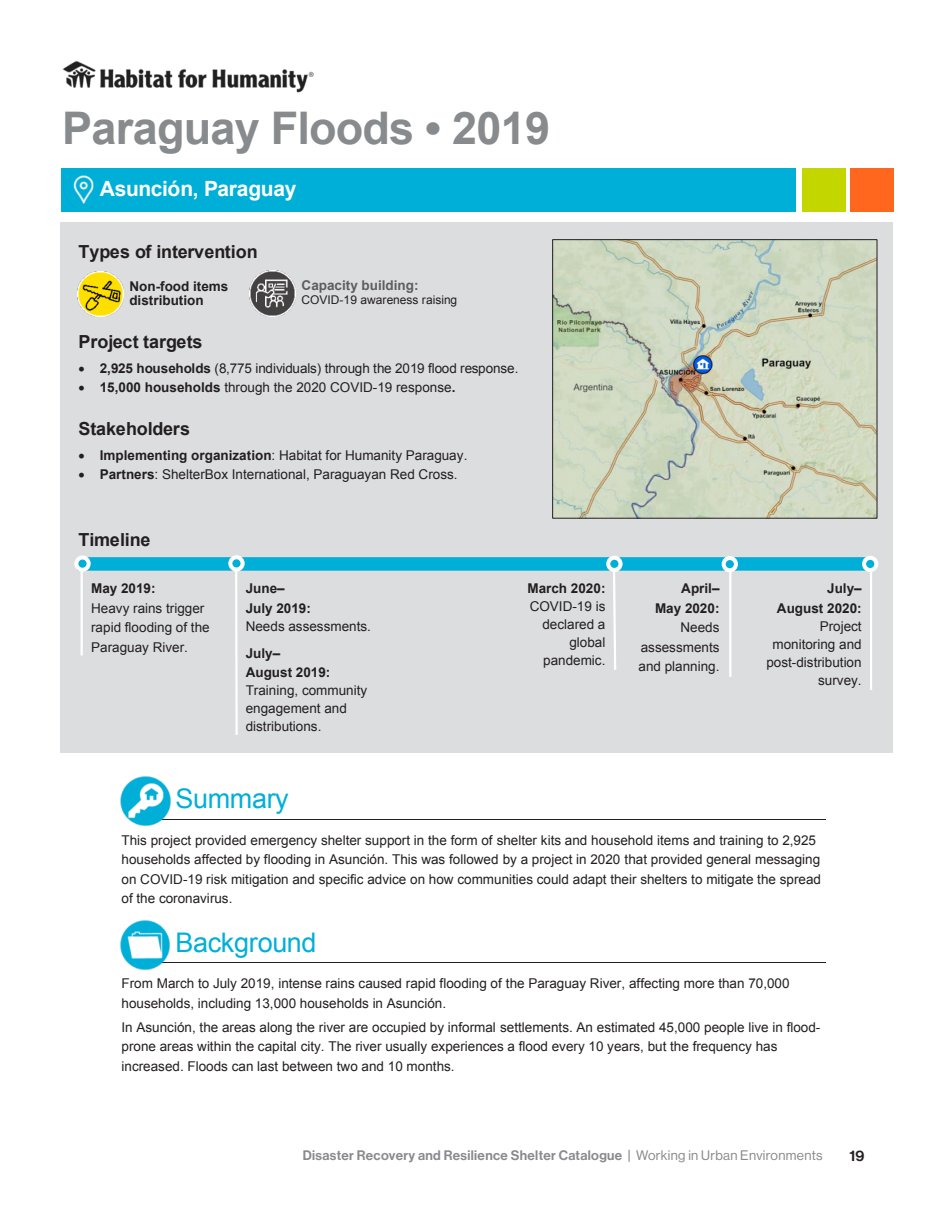
<style>
.page{position:relative;width:945px;height:1215px;background:#fff}
.page>*{position:absolute;margin:0;border:0;box-sizing:border-box;transform-origin:0 0}
.t1{font:700 45px "Arial";letter-spacing:-.015em;color:#888b8d}
.t2{font:27px "Arial";letter-spacing:-.015em;color:#00afd7}
.t3{font:700 21px "Arial";letter-spacing:-.02em;color:#fff}
.t4{font:700 18px "Arial";letter-spacing:-.005em;color:#231f20}
.t5{font:15px "N Haas Grotesk DS Pro 65 Md";color:#231f20}
.t6{font:13.5px/19.5px "Arial";color:#231f20}
.t7{font:13.5px "N Haas Grotesk DS Pro 65 Md";letter-spacing:.025em;color:#8a8a8e}
.t8{font:700 13.5px/19.5px "Arial";color:#231f20}
.t9{font:700 13.5px "Arial";color:#5e5e61}
.t10{font:12px "Arial";color:#231f20}
.s1{font-weight:700}
.s2{font-family:"N Haas Grotesk DS Pro 55 Rg"}
</style>
<div class="page">
<div style="left:61px;top:222px;width:832px;height:530px;background:#dcdddf"></div>
<hr style="left:133px;top:819px;width:693px;height:1px;background:#231f20">
<hr style="left:133px;top:963px;width:693px;height:1px;background:#231f20">
<div style="left:62px;top:169px;width:734px;height:43px;background:#00afd7"></div>
<div style="left:850px;top:169px;width:44px;height:43px;background:#ff671f"></div>
<div style="left:802px;top:169px;width:43px;height:43px;background:#c4d600"></div>
<img style="left:554px;top:241px;width:321px;height:275px">
<div style="left:552px;top:239px;width:325px;height:279px;border:1px solid #231f20"></div>
<img style="left:62px;top:61px;width:252px;height:32px">
<div style="left:78px;top:557px;width:797px;height:14px;background:#00afd7"></div>
<svg style="left:74px;top:555px;width:17px;height:17px"></svg>
<svg style="left:722px;top:556px;width:16px;height:16px"></svg>
<svg style="left:862px;top:556px;width:16px;height:16px"></svg>
<hr style="left:81px;top:571px;width:2px;height:84px;background:#fff">
<svg style="left:228px;top:555px;width:17px;height:180px"></svg>
<svg style="left:606px;top:556px;width:17px;height:114px"></svg>
<hr style="left:870px;top:569px;width:2px;height:121px;background:#fff">
<hr style="left:729px;top:570px;width:2px;height:107px;background:#fff">
<img style="left:61px;top:168px;width:36px;height:44px">
<img style="left:120px;top:776px;width:51px;height:50px">
<img style="left:120px;top:920px;width:55px;height:50px">
<img style="left:249px;top:270px;width:47px;height:46px">
<img style="left:78px;top:271px;width:45px;height:46px">
<img style="left:690px;top:351px;width:27px;height:27px">
<p class="t1" style="left:62px;top:97px;width:489px">Paraguay Floods • 2019</p>
<p class="t3" style="left:100px;top:174px;width:198px">Asunción, Paraguay</p>
<p class="t4" style="left:78px;top:239px;width:181px">Types of intervention</p>
<p class="t8" style="left:129px;top:280px;width:101px;line-height:13.5px">Non-food items distribution</p>
<p class="t9" style="left:302px;top:277px;width:118px">Capacity building:</p>
<p class="t10" style="left:302px;top:292px;width:157px">COVID-19 awareness raising</p>
<p class="t4" style="left:78px;top:329px;width:125px">Project targets</p>
<p class="t6" style="left:78px;top:359px;width:442px">• <span class="s1">2,925 households</span> (8,775 individuals) through the 2019 flood response.</p>
<p class="t6" style="left:78px;top:378px;width:379px">• <span class="s1">15,000 households</span> through the 2020 COVID-19 response<span class="s1">.</span></p>
<p class="t4" style="left:78px;top:416px;width:113px">Stakeholders</p>
<p class="t6" style="left:78px;top:446px;width:391px">• <span class="s1">Implementing organization</span>: Habitat for Humanity Paraguay.</p>
<p class="t6" style="left:78px;top:465px;width:381px">• <span class="s1">Partners</span>: ShelterBox International, Paraguayan Red Cross.</p>
<p class="t4" style="left:78px;top:527px;width:74px">Timeline</p>
<p class="t6" style="left:91px;top:579px;width:120px"><span class="s1">May 2019:<br></span>Heavy rains trigger rapid flooding of the<br>Paraguay River.</p>
<p class="t8" style="left:246px;top:579px;width:67px">June–<br>July 2019:</p>
<p class="t6" style="left:246px;top:612px;width:127px;line-height:27px">Needs assessments.<br><span class="s1">July–</span></p>
<p class="t6" style="left:246px;top:664px;width:123px;line-height:18px"><span class="s1">August 2019:<br></span>Training, community engagement and distributions.</p>
<p class="t6" style="left:527px;top:579px;width:80px;line-height:18px;text-align:right"><span class="s1">March 2020:<br></span>COVID-19 is declared a global pandemic.</p>
<p class="t6" style="left:639px;top:579px;width:83px;text-align:right"><span class="s1">April–<br>May 2020:<br></span>Needs assessments and planning.</p>
<p class="t8" style="left:777px;top:579px;width:86px;text-align:right">July–<br>August 2020:</p>
<p class="t6" style="left:766px;top:617px;width:97px;line-height:18px;text-align:right">Project monitoring and post-distribution survey.</p>
<p class="t2" style="left:176px;top:781px;width:115px">Summary</p>
<p class="t6" style="left:122px;top:830px;width:701px">This project provided emergency shelter support in the form of shelter kits and household items and training to 2,925 households affected by flooding in Asunción. This was followed by a project in 2020 that provided general messaging on COVID-19 risk mitigation and specific advice on how communities could adapt their shelters to mitigate the spread of the coronavirus.</p>
<p class="t2" style="left:176px;top:925px;width:143px">Background</p>
<p class="t6" style="left:122px;top:974px;width:670px">From March to July 2019, intense rains caused rapid flooding of the Paraguay River, affecting more than 70,000 households, including 13,000 households in Asunción.</p>
<p class="t6" style="left:122px;top:1017px;width:700px">In Asunción, the areas along the river are occupied by informal settlements. An estimated 45,000 people live in flood&shy;prone areas within the capital city. The river usually experiences a flood every 10 years, but the frequency has increased. Floods can last between two and 10 months.</p>
<p class="t7" style="left:303px;top:1147px;width:521px">Disaster Recovery and Resilience Shelter Catalogue | <span class="s2">Working in Urban Environments</span></p>
<p class="t5" style="left:850px;top:1147px;width:16px">19</p>
</div>
